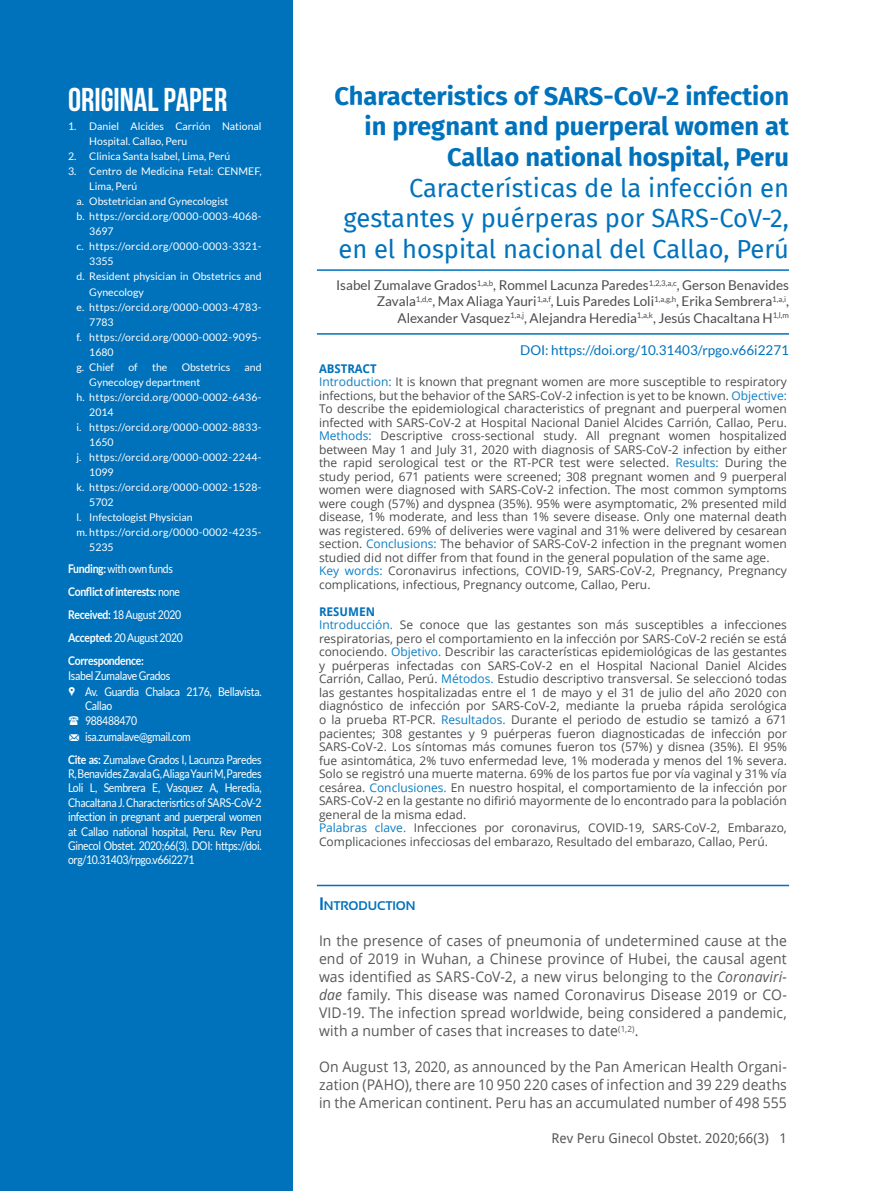
<style>
.page{position:relative;width:872px;height:1191px;background:#fff}
.page>*{position:absolute;margin:0;border:0;box-sizing:border-box;transform-origin:0 0}
.t1{font:700 33px "Bebas Neue";color:#fff}
.t2{font:25.5px/30.6px "Fira Sans";color:#0072bc;text-align:justify}
.t3{font:700 25.5px/30.6px "Fira Sans";color:#0072bc;text-align:right}
.t4{font:14.7px/18px "Open Sans";letter-spacing:.005em;color:#57585a;text-align:justify;scale:.95 1}
.t5{font:13.5px/16.2px "Lato";color:#4b4c4d;text-align:right}
.t6{font:13.5px "Lato";color:#0072bc}
.t7{font:13.5px "Droid Sans";color:#57585a}
.t8{font:700 12.6px "Sansation";color:#0072bc}
.t9{font:12px/13.5px "Open Sans";color:#4b4c4d}
.t10{font:12px/14.4px "Lato";letter-spacing:-.03em;color:#fff;scale:.87 1}
.t11{font:700 12px/23px "Lato";letter-spacing:-.03em;color:#fff;scale:.87 1}
.t12{font:700 12px "Droid Sans";color:#0072bc}
.t13{font:10.5px "Lato";letter-spacing:.03em;color:#fff}
.t14{font:10.5px/15px "Lato";color:#fff}
.s1{font-weight:400}
.s2{font-family:"Modern Pictograms";font-size:13.5px}
.s3{font-weight:700}
.s4{color:#0d7ec3}
.s5{font-size:18px}
.s6{font-style:italic}
</style>
<div class="page">
<div style="left:0;top:0;width:293px;height:1191px;background:#0072bc"></div>
<hr style="left:317px;top:269px;width:472px;height:2px;background:#0072bc">
<hr style="left:317px;top:333px;width:472px;height:2px;background:#0072bc">
<hr style="left:317px;top:884px;width:472px;height:2px;background:#0072bc">
<h1 class="t1" style="left:68px;top:82px;width:161px">ORIGINAL PAPER</h1>
<p class="t14" style="left:89px;top:119px;width:174px;text-indent:-21px">1. Daniel Alcides Carrión National<br>Hospital. Callao, Peru</p>
<p class="t14" style="left:68px;top:149px;width:164px">2. Clinica Santa Isabel, Lima, Perú</p>
<p class="t14" style="left:68px;top:164px;width:195px">3. Centro de Medicina Fetal: CENMEF,</p>
<p class="t14" style="left:89px;top:179px;width:50px">Lima, Perú</p>
<p class="t14" style="left:77px;top:194px;width:153px">a. Obstetrician and Gynecologist</p>
<p class="t13" style="left:77px;top:211px;width:186px">b. https://orcid.org/0000-0003-4068-</p>
<p class="t14" style="left:89px;top:224px;width:26px">3697</p>
<p class="t13" style="left:77px;top:241px;width:186px">c. https://orcid.org/0000-0003-3321-</p>
<p class="t14" style="left:89px;top:254px;width:26px">3355</p>
<p class="t14" style="left:77px;top:269px;width:186px">d. Resident physician in Obstetrics and</p>
<p class="t14" style="left:89px;top:284px;width:56px">Gynecology</p>
<p class="t13" style="left:77px;top:301px;width:186px">e. https://orcid.org/0000-0003-4783-</p>
<p class="t14" style="left:89px;top:314px;width:26px">7783</p>
<p class="t13" style="left:77px;top:331px;width:186px">f. https://orcid.org/0000-0002-9095-</p>
<p class="t14" style="left:89px;top:344px;width:26px">1680</p>
<p class="t14" style="left:77px;top:359px;width:39px">g. Chief</p>
<p class="t14" style="left:128px;top:359px;width:11px">of</p>
<p class="t14" style="left:152px;top:359px;width:17px">the</p>
<p class="t14" style="left:182px;top:359px;width:50px">Obstetrics</p>
<p class="t14" style="left:244px;top:359px;width:19px">and</p>
<p class="t14" style="left:89px;top:374px;width:112px">Gynecology department</p>
<p class="t13" style="left:77px;top:391px;width:186px">h. https://orcid.org/0000-0002-6436-</p>
<p class="t14" style="left:89px;top:404px;width:26px">2014</p>
<p class="t13" style="left:77px;top:421px;width:186px">i. https://orcid.org/0000-0002-8833-</p>
<p class="t14" style="left:89px;top:434px;width:26px">1650</p>
<p class="t13" style="left:77px;top:451px;width:186px">j. https://orcid.org/0000-0002-2244-</p>
<p class="t14" style="left:89px;top:464px;width:26px">1099</p>
<p class="t13" style="left:77px;top:481px;width:186px">k. https://orcid.org/0000-0002-1528-</p>
<p class="t14" style="left:89px;top:494px;width:26px">5702</p>
<p class="t14" style="left:77px;top:509px;width:118px">l. Infectologist Physician</p>
<p class="t13" style="left:77px;top:526px;width:186px">m. https://orcid.org/0000-0002-4235-</p>
<p class="t14" style="left:89px;top:539px;width:26px">5235</p>
<p class="t11" style="left:68px;top:557px;width:133px">Funding: <span class="s1">with own funds<br></span>Conflict of interests: <span class="s1">none<br></span>Received: <span class="s1">18 August 2020<br></span>Accepted: <span class="s1">20 August 2020<br></span>Correspondence:</p>
<p class="t10" style="left:68px;top:667px;width:224px;line-height:16.2px">Isabel Zumalave Grados<br><span class="s2">,</span> Av. Guardia Chalaca 2176, Bellavista.</p>
<p class="t10" style="left:85px;top:698px;width:61px">Callao<br>988488470</p>
<p class="t10" style="left:68px;top:725px;width:224px;line-height:23px"><span class="s2">m</span> isa.zumalave@gmail.com<br><span class="s3">Cite as:</span> Zumalave Grados I, Lacunza Paredes</p>
<p class="t10" style="left:68px;top:766px;width:224px;text-align:justify">R, Benavides Zavala G, Aliaga Yauri M, Paredes Loli L, Sembrera E, Vasquez A, Heredia, Chacaltana J. Characterisrtics of SARS-CoV-2 infection in pregnant and puerperal women at Callao national hospital, Peru. Rev Peru Ginecol Obstet. 2020;66(3). DOI: https://doi. org/10.31403/rpgo.v66i2271</p>
<h2 class="t3" style="left:334px;top:79px;width:456px">Characteristics of SARS-CoV-2 infection in pregnant and puerperal women at<br>Callao national hospital, Peru</h2>
<h2 class="t2" style="left:338px;top:172px;width:452px;text-indent:71px">Características de la infección en gestantes y puérperas por SARS-CoV-2, en el hospital nacional del Callao, Perú</h2>
<p class="t5" style="left:336px;top:277px;width:454px">Isabel Zumalave Grados<sup>1,a,b</sup>, Rommel Lacunza Paredes<sup>1,2,3,a,c</sup>, Gerson Benavides<br>Zavala<sup>1,d,e</sup>, Max Aliaga Yauri<sup>1,a,f</sup>, Luis Paredes Loli<sup>1,a,g,h</sup>, Erika Sembrera<sup>1,a,i</sup>,<br>Alexander Vasquez<sup>1,a,j</sup>, Alejandra Heredia<sup>1,a,k</sup>, Jesús Chacaltana H<sup>1,l,m</sup></p>
<p class="t6" style="left:520px;top:342px;width:270px">DOI: https://doi.org/10.31403/rpgo.v66i2271</p>
<p class="t12" style="left:319px;top:360px;width:59px">ABSTRACT</p>
<p class="t9" style="left:319px;top:375px;width:469px"><span class="s4">Introduction:</span> It is known that pregnant women are more susceptible to respiratory infections, but the behavior of the SARS-CoV-2 infection is yet to be known. <span class="s4">Objective:<br></span>To describe the epidemiological characteristics of pregnant and puerperal women infected with SARS-CoV-2 at Hospital Nacional Daniel Alcides Carrión, Callao, Peru.<br><span class="s4">Methods:</span> Descriptive cross-sectional study. All pregnant women hospitalized between May 1 and July 31, 2020 with diagnosis of SARS-CoV-2 infection by either the rapid serological test or the RT-PCR test were selected. <span class="s4">Results:</span> During the study period, 671 patients were screened; 308 pregnant women and 9 puerperal women were diagnosed with SARS-CoV-2 infection. The most common symptoms were cough (57%) and dyspnea (35%). 95% were asymptomatic, 2% presented mild disease, 1% moderate, and less than 1% severe disease. Only one maternal death was registered. 69% of deliveries were vaginal and 31% were delivered by cesarean section. <span class="s4">Conclusions:</span> The behavior of SARS-CoV-2 infection in the pregnant women studied did not differ from that found in the general population of the same age.<br><span class="s4">Key words:</span> Coronavirus infections, COVID-19, SARS-CoV-2, Pregnancy, Pregnancy complications, infectious, Pregnancy outcome, Callao, Peru.</p>
<p class="t12" style="left:319px;top:603px;width:58px">RESUMEN</p>
<p class="t9" style="left:319px;top:618px;width:469px"><span class="s4">Introducción.</span> Se conoce que las gestantes son más susceptibles a infecciones respiratorias, pero el comportamiento en la infección por SARS-CoV-2 recién se está conociendo. <span class="s4">Objetivo.</span> Describir las características epidemiológicas de las gestantes y puérperas infectadas con SARS-CoV-2 en el Hospital Nacional Daniel Alcides Carrión, Callao, Perú. <span class="s4">Métodos.</span> Estudio descriptivo transversal. Se seleccionó todas las gestantes hospitalizadas entre el 1 de mayo y el 31 de julio del año 2020 con diagnóstico de infección por SARS-CoV-2, mediante la prueba rápida serológica o la prueba RT-PCR. <span class="s4">Resultados.</span> Durante el periodo de estudio se tamizó a 671 pacientes; 308 gestantes y 9 puérperas fueron diagnosticadas de infección por SARS-CoV-2. Los síntomas más comunes fueron tos (57%) y disnea (35%). El 95% fue asintomática, 2% tuvo enfermedad leve, 1% moderada y menos del 1% severa.<br>Solo se registró una muerte materna. 69% de los partos fue por vía vaginal y 31% vía cesárea. <span class="s4">Conclusiones.</span> En nuestro hospital, el comportamiento de la infección por SARS-CoV-2 en la gestante no difirió mayormente de lo encontrado para la población general de la misma edad.<br><span class="s4">Palabras clave.</span> Infecciones por coronavirus, COVID-19, SARS-CoV-2, Embarazo, Complicaciones infecciosas del embarazo, Resultado del embarazo, Callao, Perú.</p>
<p class="t8" style="left:319px;top:899px;width:98px"><span class="s5">I</span>NTRODUCTION</p>
<p class="t4" style="left:319px;top:931px;width:494px">In the presence of cases of pneumonia of undetermined cause at the end of 2019 in Wuhan, a Chinese province of Hubei, the causal agent was identified as SARS-CoV-2, a new virus belonging to the <span class="s6">Coronaviri&shy;dae</span> family. This disease was named Coronavirus Disease 2019 or CO-VID-19. The infection spread worldwide, being considered a pandemic, with a number of cases that increases to date<sup>(1,2)</sup>.</p>
<p class="t4" style="left:319px;top:1057px;width:494px">On August 13, 2020, as announced by the Pan American Health Organi&shy;zation (PAHO), there are 10 950 220 cases of infection and 39 229 deaths in the American continent. Peru has an accumulated number of 498 555</p>
<p class="t7" style="left:551px;top:1128px;width:237px">Rev Peru Ginecol Obstet. 2020;66(3) 1</p>
</div>
